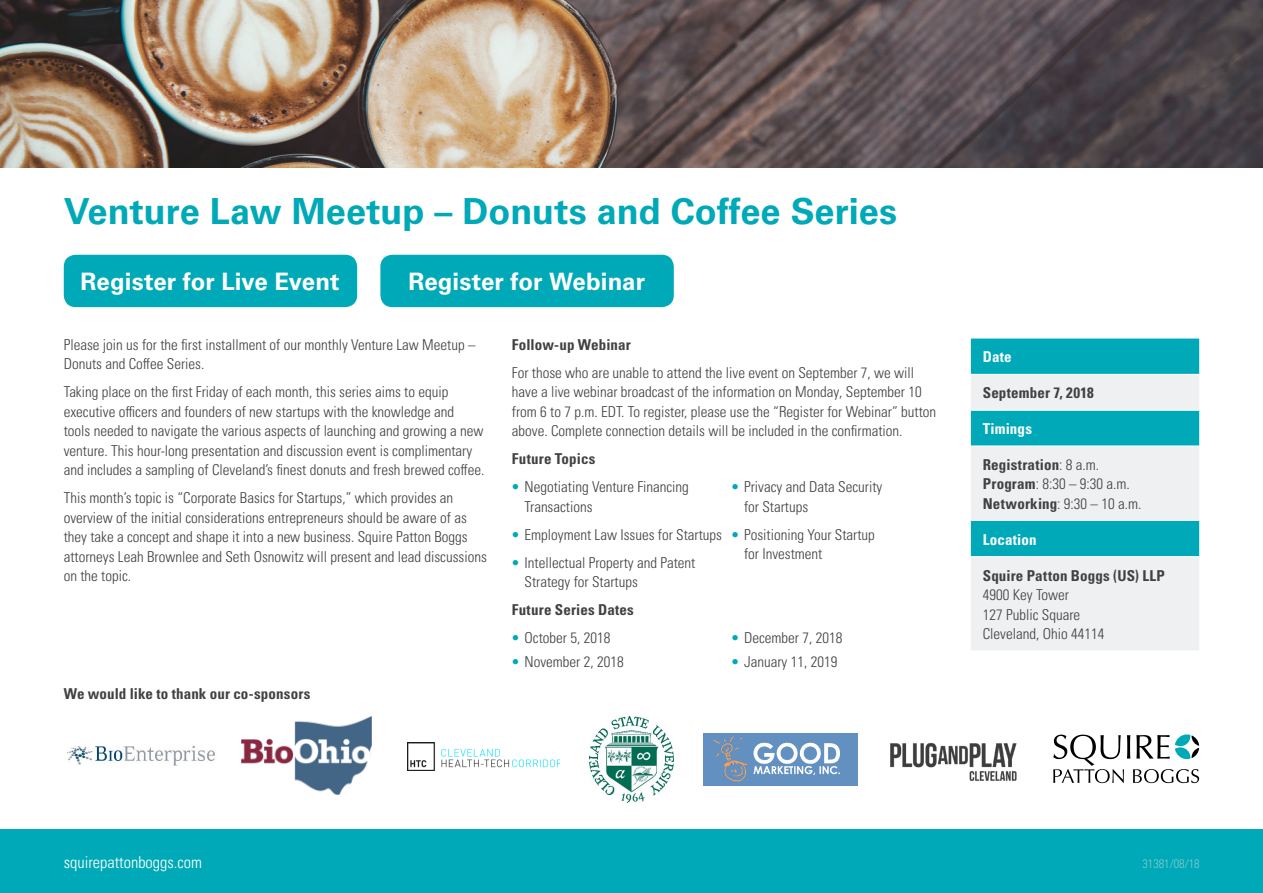
<style>
.page{position:relative;width:1263px;height:893px;background:#fff}
.page>*{position:absolute;margin:0;border:0;box-sizing:border-box;transform-origin:0 0}
.t1{font:700 36px "Univers LTCYR 65";color:#00a9b7}
.t2{font:700 24px "Univers LTCYR 65";color:#fff}
.t3{font:16.35px "Univers LTCYR 47 Light Cond";color:#fff}
.t4{font:15px/19.5px "Univers LTCYR 47 Light Cond";color:#414042}
.t5{font:15px "Univers LTCYR 67 Bold Cond";letter-spacing:.01em;color:#414042}
.t6{font:15px "Univers LTCYR 67 Bold Cond";letter-spacing:.01em;color:#fff}
.t7{font:12.3px "Univers LTCYR 47 Light Cond";color:#7bccd5}
.s1{color:#00a9b7}
.s2{font-family:"Univers LTCYR 47 Light Cond"}
.s3{font-family:"Univers LTCYR 67 Bold Cond"}
</style>
<div class="page">
<img style="left:0;top:0;width:1263px;height:168px">
<div style="left:0;top:829px;width:1263px;height:64px;background:#00a9b7"></div>
<div style="left:971px;top:339px;width:228px;height:35px;background:#00a9b7"></div>
<svg style="left:971px;top:375px;width:228px;height:275px;background:#b1dee2"></svg>
<hr style="left:971px;top:410px;width:228px;height:1px;background:#fff">
<hr style="left:971px;top:445px;width:228px;height:1px;background:#fff">
<hr style="left:971px;top:556px;width:228px;height:1px;background:#fff">
<div style="left:64px;top:255px;width:293px;height:52px;background:#00a9b7;border-radius:12px"></div>
<svg style="left:1053px;top:734px;width:146px;height:49px"></svg>
<img style="left:704px;top:733px;width:153px;height:53px">
<img style="left:890px;top:742px;width:127px;height:39px">
<img style="left:589px;top:716px;width:85px;height:86px">
<img style="left:67px;top:746px;width:148px;height:19px">
<img style="left:242px;top:716px;width:129px;height:79px">
<img style="left:407px;top:742px;width:153px;height:28px">
<div style="left:380px;top:255px;width:294px;height:52px;background:#00a9b7;border-radius:12px"></div>
<h1 class="t1" style="left:64px;top:186px;width:835px">Venture Law Meetup – Donuts and Coffee Series</h1>
<h2 class="t2" style="left:81px;top:264px;width:260px">Register for Live Event</h2>
<h2 class="t2" style="left:408px;top:264px;width:238px">Register for Webinar</h2>
<p class="t4" style="left:64px;top:334px;width:413px">Please join us for the first installment of our monthly Venture Law Meetup –<br>Donuts and Coffee Series.</p>
<p class="t4" style="left:64px;top:381px;width:422px">Taking place on the first Friday of each month, this series aims to equip executive officers and founders of new startups with the knowledge and tools needed to navigate the various aspects of launching and growing a new venture. This hour-long presentation and discussion event is complimentary and includes a sampling of Cleveland’s finest donuts and fresh brewed coffee.</p>
<p class="t4" style="left:64px;top:487px;width:425px">This month’s topic is “Corporate Basics for Startups,” which provides an overview of the initial considerations entrepreneurs should be aware of as they take a concept and shape it into a new business. Squire Patton Boggs attorneys Leah Brownlee and Seth Osnowitz will present and lead discussions on the topic.</p>
<p class="t5" style="left:64px;top:684px;width:248px">We would like to thank our co-sponsors</p>
<p class="t5" style="left:512px;top:335px;width:120px">Follow-up Webinar</p>
<p class="t4" style="left:512px;top:362px;width:426px">For those who are unable to attend the live event on September 7, we will have a live webinar broadcast of the information on Monday, September 10 from 6 to 7 p.m. EDT. To register, please use the “Register for Webinar” button above. Complete connection details will be included in the confirmation.</p>
<p class="t5" style="left:512px;top:450px;width:85px">Future Topics</p>
<p class="t4" style="left:525px;top:476px;width:166px;text-indent:-13px"><span class="s1">•</span> Negotiating Venture Financing<br>Transactions</p>
<p class="t4" style="left:512px;top:524px;width:212px"><span class="s1">•</span> Employment Law Issues for Startups</p>
<p class="t4" style="left:525px;top:552px;width:172px;text-indent:-13px"><span class="s1">•</span> Intellectual Property and Patent<br>Strategy for Startups</p>
<p class="t4" style="left:744px;top:476px;width:140px;text-indent:-13px"><span class="s1">•</span> Privacy and Data Security for Startups</p>
<p class="t4" style="left:744px;top:524px;width:132px;text-indent:-13px"><span class="s1">•</span> Positioning Your Startup for Investment</p>
<p class="t5" style="left:512px;top:601px;width:124px">Future Series Dates</p>
<p class="t4" style="left:512px;top:627px;width:100px"><span class="s1">•</span> October 5, 2018</p>
<p class="t4" style="left:512px;top:651px;width:113px"><span class="s1">•</span> November 2, 2018</p>
<p class="t4" style="left:731px;top:627px;width:113px"><span class="s1">•</span> December 7, 2018</p>
<p class="t4" style="left:731px;top:651px;width:108px"><span class="s1">•</span> January 11, 2019</p>
<p class="t6" style="left:983px;top:348px;width:30px">Date</p>
<p class="t5" style="left:983px;top:384px;width:113px">September 7, 2018</p>
<p class="t6" style="left:983px;top:420px;width:51px">Timings</p>
<p class="t5" style="left:983px;top:455px;width:118px">Registration<span class="s2">: 8 a.m.</span></p>
<p class="t4" style="left:983px;top:474px;width:160px"><span class="s3">Program</span>: 8:30 – 9:30 a.m.<br><span class="s3">Networking</span>: 9:30 – 10 a.m.</p>
<p class="t6" style="left:983px;top:530px;width:55px">Location</p>
<p class="t5" style="left:983px;top:566px;width:184px">Squire Patton Boggs (US) LLP</p>
<p class="t4" style="left:983px;top:584px;width:123px">4900 Key Tower<br>127 Public Square<br>Cleveland, Ohio 44114</p>
<p class="t3" style="left:64px;top:851px;width:140px">squirepattonboggs.com</p>
<p class="t7" style="left:1142px;top:855px;width:59px">31381/08/18</p>
</div>
